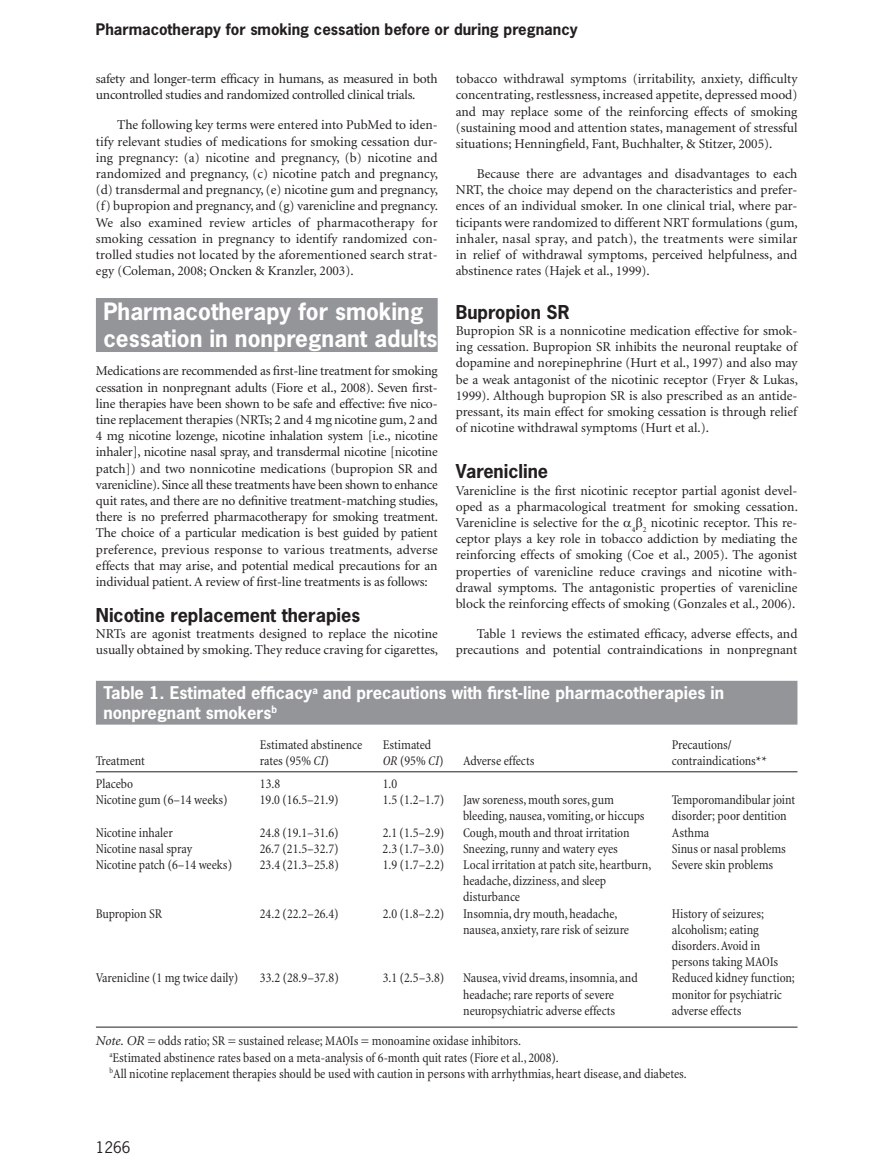
<style>
.page{position:relative;width:893px;height:1173px;background:#fff}
.page>*{position:absolute;margin:0;border:0;box-sizing:border-box;transform-origin:0 0}
.t1{font:700 22.5px/27px "News Gothic";color:#fff}
.t2{font:700 18px "News Gothic";color:#231f20}
.t3{font:700 16.5px/19.5px "News Gothic";color:#fff}
.t4{font:700 15px "News Gothic";color:#231f20}
.t5{font:15px "News Gothic";color:#231f20}
.t6{font:13.5px/16.2px "Minion";color:#231f20;text-align:justify}
.t7{font:condensed 13.5px/16.2px "Minion";color:#231f20}
.t8{font:13.5px/16.2px "Minion";letter-spacing:-.02em;color:#231f20}
.s1{font-style:italic}
.s2{font-style:italic;font-stretch:normal}
</style>
<div class="page">
<div style="left:96px;top:298px;width:341px;height:54px;background:#939598"></div>
<div style="left:96px;top:681px;width:701px;height:44px;background:#939598"></div>
<hr style="left:96px;top:771px;width:701px;height:1px;background:#231f20">
<hr style="left:96px;top:1027px;width:701px;height:1px;background:#231f20">
<p class="t4" style="left:96px;top:23px;width:483px">Pharmacotherapy for smoking cessation before or during pregnancy</p>
<p class="t8" style="left:96px;top:72px;width:343px">safety and longer-term efficacy in humans, as measured in both uncontrolled studies and randomized controlled clinical trials.</p>
<p class="t6" style="left:96px;top:118px;width:344px;text-indent:21px">The following key terms were entered into PubMed to iden&shy;tify relevant studies of medications for smoking cessation dur&shy;ing pregnancy: (a) nicotine and pregnancy, (b) nicotine and randomized and pregnancy, (c) nicotine patch and pregnancy, (d) transdermal and pregnancy, (e) nicotine gum and pregnancy, (f) bupropion and pregnancy, and (g) varenicline and pregnancy.<br>We also examined review articles of pharmacotherapy for smoking cessation in pregnancy to identify randomized con&shy;trolled studies not located by the aforementioned search strat&shy;egy ( Coleman, 2008 ; Oncken &amp; Kranzler, 2003 ).</p>
<h1 class="t1" style="left:103px;top:300px;width:335px">Pharmacotherapy for smoking cessation in nonpregnant adults</h1>
<p class="t6" style="left:96px;top:364px;width:344px">Medications are recommended as first-line treatment for smoking cessation in nonpregnant adults ( Fiore et al., 2008 ). Seven first&shy;line therapies have been shown to be safe and effective: five nico&shy;tine replacement therapies (NRTs; 2 and 4 mg nicotine gum, 2 and 4 mg nicotine lozenge, nicotine inhalation system [i.e., nicotine inhaler], nicotine nasal spray, and transdermal nicotine [nicotine patch]) and two nonnicotine medications (bupropion SR and varenicline). Since all these treatments have been shown to enhance quit rates, and there are no definitive treatment-matching studies, there is no preferred pharmacotherapy for smoking treatment.<br>The choice of a particular medication is best guided by patient preference, previous response to various treatments, adverse effects that may arise, and potential medical precautions for an individual patient. A review of first-line treatments is as follows:</p>
<h2 class="t2" style="left:96px;top:608px;width:266px">Nicotine replacement therapies</h2>
<p class="t6" style="left:96px;top:627px;width:344px">NRTs are agonist treatments designed to replace the nicotine usually obtained by smoking. They reduce craving for cigarettes,</p>
<p class="t6" style="left:455px;top:72px;width:343px">tobacco withdrawal symptoms (irritability, anxiety, difficulty concentrating, restlessness, increased appetite, depressed mood) and may replace some of the reinforcing effects of smoking (sustaining mood and attention states, management of stressful situations; Henningfield, Fant, Buchhalter, &amp; Stitzer, 2005 ).</p>
<p class="t6" style="left:455px;top:167px;width:343px;text-indent:21px">Because there are advantages and disadvantages to each NRT, the choice may depend on the characteristics and prefer&shy;ences of an individual smoker. In one clinical trial, where par&shy;ticipants were randomized to different NRT formulations (gum, inhaler, nasal spray, and patch), the treatments were similar in relief of withdrawal symptoms, perceived helpfulness, and abstinence rates ( Hajek et al., 1999 ).</p>
<h2 class="t2" style="left:455px;top:305px;width:115px">Bupropion SR</h2>
<p class="t6" style="left:455px;top:324px;width:344px">Bupropion SR is a nonnicotine medication effective for smok&shy;ing cessation. Bupropion SR inhibits the neuronal reuptake of dopamine and norepinephrine ( Hurt et al., 1997 ) and also may be a weak antagonist of the nicotinic receptor ( Fryer &amp; Lukas, 1999 ). Although bupropion SR is also prescribed as an antide&shy;pressant, its main effect for smoking cessation is through relief of nicotine withdrawal symptoms ( Hurt et al. ).</p>
<h2 class="t2" style="left:455px;top:464px;width:94px">Varenicline</h2>
<p class="t6" style="left:455px;top:483px;width:344px">Varenicline is the first nicotinic receptor partial agonist devel&shy;oped as a pharmacological treatment for smoking cessation.<br>Varenicline is selective for the <sub>4</sub> <sub>2</sub> nicotinic receptor. This re&shy;ceptor plays a key role in tobacco addiction by mediating the reinforcing effects of smoking ( Coe et al., 2005 ). The agonist properties of varenicline reduce cravings and nicotine with&shy;drawal symptoms. The antagonistic properties of varenicline block the reinforcing effects of smoking ( Gonzales et al., 2006 ).</p>
<p class="t6" style="left:455px;top:627px;width:343px;text-align:right">Table 1 reviews the estimated efficacy, adverse effects, and precautions and potential contraindications in nonpregnant</p>
<p class="t3" style="left:103px;top:685px;width:622px">Table 1. Estimated efficacy <sup>a</sup> and precautions with first-line pharmacotherapies in nonpregnant smokers <sup>b</sup></p>
<p class="t7" style="left:96px;top:754px;width:50px">Treatment</p>
<p class="t7" style="left:260px;top:738px;width:104px">Estimated abstinence rates (95% <span class="s1">CI</span> )</p>
<p class="t7" style="left:383px;top:738px;width:62px">Estimated<br><span class="s1">OR</span> (95% <span class="s1">CI</span> )</p>
<p class="t7" style="left:672px;top:738px;width:97px">Precautions/ contraindications**</p>
<p class="t7" style="left:463px;top:754px;width:73px">Adverse effects</p>
<p class="t7" style="left:96px;top:777px;width:39px">Placebo</p>
<p class="t7" style="left:260px;top:777px;width:22px">13.8</p>
<p class="t7" style="left:383px;top:777px;width:16px">1.0</p>
<p class="t7" style="left:96px;top:793px;width:133px">Nicotine gum (6 – 14 weeks)</p>
<p class="t7" style="left:260px;top:793px;width:80px">19.0 (16.5 – 21.9)</p>
<p class="t7" style="left:382px;top:793px;width:63px">1.5 (1.2 – 1.7)</p>
<p class="t7" style="left:463px;top:793px;width:183px">Jaw soreness, mouth sores, gum bleeding, nausea, vomiting, or hiccups</p>
<p class="t7" style="left:672px;top:793px;width:125px">Temporomandibular joint disorder; poor dentition</p>
<p class="t7" style="left:96px;top:825px;width:79px">Nicotine inhaler</p>
<p class="t7" style="left:260px;top:825px;width:80px">24.8 (19.1 – 31.6)</p>
<p class="t7" style="left:382px;top:825px;width:63px">2.1 (1.5 – 2.9)</p>
<p class="t7" style="left:463px;top:825px;width:168px">Cough, mouth and throat irritation</p>
<p class="t7" style="left:672px;top:825px;width:39px">Asthma</p>
<p class="t7" style="left:96px;top:842px;width:98px">Nicotine nasal spray</p>
<p class="t7" style="left:260px;top:842px;width:80px">26.7 (21.5 – 32.7)</p>
<p class="t7" style="left:382px;top:842px;width:63px">2.3 (1.7 – 3.0)</p>
<p class="t7" style="left:463px;top:842px;width:156px">Sneezing, runny and watery eyes</p>
<p class="t7" style="left:672px;top:842px;width:116px">Sinus or nasal problems</p>
<p class="t7" style="left:96px;top:858px;width:138px">Nicotine patch (6 – 14 weeks)</p>
<p class="t7" style="left:260px;top:858px;width:80px">23.4 (21.3 – 25.8)</p>
<p class="t7" style="left:383px;top:858px;width:63px">1.9 (1.7 – 2.2)</p>
<p class="t7" style="left:463px;top:858px;width:190px">Local irritation at patch site, heartburn, headache, dizziness, and sleep disturbance</p>
<p class="t7" style="left:672px;top:858px;width:103px">Severe skin problems</p>
<p class="t7" style="left:96px;top:906px;width:68px">Bupropion SR</p>
<p class="t7" style="left:260px;top:906px;width:80px">24.2 (22.2 – 26.4)</p>
<p class="t7" style="left:382px;top:906px;width:63px">2.0 (1.8 – 2.2)</p>
<p class="t7" style="left:463px;top:906px;width:167px">Insomnia, dry mouth, headache, nausea, anxiety, rare risk of seizure</p>
<p class="t7" style="left:672px;top:906px;width:108px">History of seizures; alcoholism; eating disorders. Avoid in persons taking MAOIs</p>
<p class="t7" style="left:96px;top:971px;width:144px">Varenicline (1 mg twice daily)</p>
<p class="t7" style="left:260px;top:971px;width:80px">33.2 (28.9 – 37.8)</p>
<p class="t7" style="left:383px;top:971px;width:63px">3.1 (2.5 – 3.8)</p>
<p class="t7" style="left:463px;top:971px;width:176px">Nausea, vivid dreams, insomnia, and headache; rare reports of severe neuropsychiatric adverse effects</p>
<p class="t7" style="left:672px;top:971px;width:124px">Reduced kidney function; monitor for psychiatric adverse effects</p>
<p class="t7" style="left:109px;top:1034px;width:579px;text-indent:-14px"><span class="s2">Note. OR</span> = odds ratio; SR = sustained release; MAOIs = monoamine oxidase inhibitors.<br><sup>a</sup> Estimated abstinence rates based on a meta-analysis of 6-month quit rates ( Fiore et al., 2008 ).<br><sup>b</sup> All nicotine replacement therapies should be used with caution in persons with arrhythmias, heart disease, and diabetes.</p>
<p class="t5" style="left:96px;top:1142px;width:36px">1266</p>
</div>
